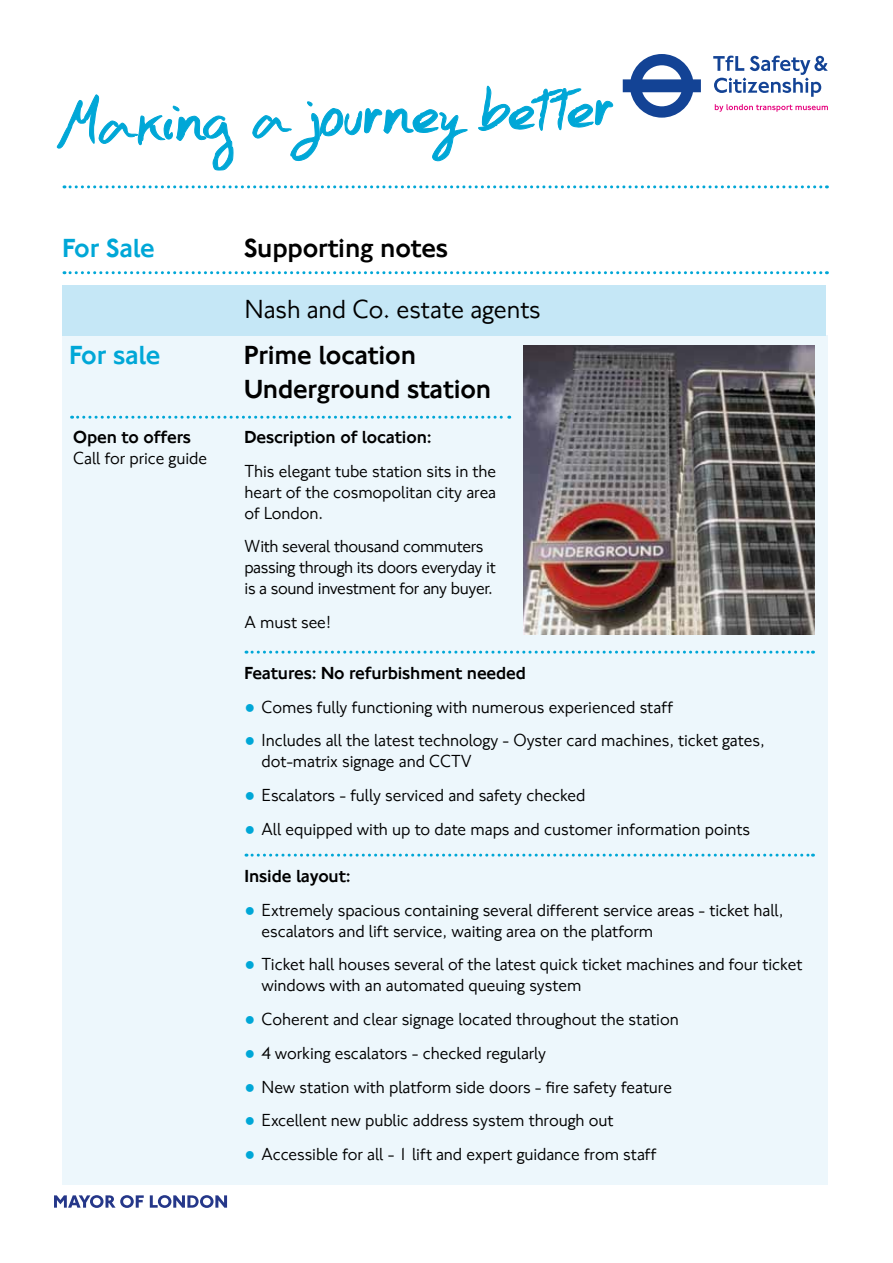
<style>
.page{position:relative;width:893px;height:1263px;background:#fff}
.page>*{position:absolute;margin:0;border:0;box-sizing:border-box;transform-origin:0 0}
.t1{font:75px "Hand Test";color:#00a7d7}
.t2{font:500 27px/33.8px "NJ Font";letter-spacing:-.005em;color:#000}
.t3{font:27px "NJ Font";letter-spacing:-.005em;color:#000}
.t4{font:500 27px "NJ Font";letter-spacing:-.005em;color:#00a7d7}
.t5{font:18px/21px "NJ Font";letter-spacing:-.005em;color:#000}
.t6{font:500 18px "NJ Font";letter-spacing:-.005em;color:#000}
.s1{color:#00a7d7}
</style>
<div class="page">
<div style="left:63px;top:335px;width:765px;height:849px;background:#edf7fc"></div>
<div style="left:63px;top:285px;width:763px;height:50px;background:#c5e7f6"></div>
<svg style="left:64px;top:271px;width:763px;height:3px"></svg>
<svg style="left:64px;top:185px;width:763px;height:3px"></svg>
<svg style="left:57px;top:94px;width:177px;height:77px"></svg>
<svg style="left:252px;top:101px;width:216px;height:60px"></svg>
<svg style="left:478px;top:85px;width:135px;height:46px"></svg>
<svg style="left:623px;top:54px;width:78px;height:64px"></svg>
<svg style="left:713px;top:56px;width:115px;height:41px"></svg>
<svg style="left:715px;top:104px;width:113px;height:8px"></svg>
<svg style="left:54px;top:1195px;width:90px;height:13px"></svg>
<svg style="left:150px;top:1195px;width:77px;height:13px"></svg>
<svg style="left:246px;top:651px;width:567px;height:3px"></svg>
<svg style="left:246px;top:854px;width:567px;height:3px"></svg>
<svg style="left:72px;top:416px;width:438px;height:3px"></svg>
<img style="left:523px;top:346px;width:291px;height:289px">
<h1 class="t1" style="left:54px;top:74px;width:559px;rotate:-2deg">Making a journey better</h1>
<h2 class="t4" style="left:63px;top:231px;width:94px">For Sale</h2>
<h2 class="t2" style="left:244px;top:231px;width:206px">Supporting notes</h2>
<h2 class="t3" style="left:244px;top:292px;width:298px">Nash and Co. estate agents</h2>
<h2 class="t4" style="left:69px;top:339px;width:92px">For sale</h2>
<h2 class="t2" style="left:244px;top:339px;width:249px">Prime location<br>Underground station</h2>
<p class="t6" style="left:73px;top:426px;width:119px">Open to offers</p>
<p class="t5" style="left:73px;top:448px;width:135px">Call for price guide</p>
<p class="t6" style="left:244px;top:426px;width:189px">Description of location:</p>
<p class="t5" style="left:244px;top:461px;width:253px;text-align:justify">This elegant tube station sits in the heart of the cosmopolitan city area of London.</p>
<p class="t5" style="left:244px;top:536px;width:253px">With several thousand commuters passing through its doors everyday it is a sound investment for any buyer.</p>
<p class="t5" style="left:244px;top:612px;width:89px">A must see!</p>
<p class="t6" style="left:244px;top:662px;width:283px">Features: No refurbishment needed</p>
<p class="t5" style="left:244px;top:696px;width:430px"><span class="s1">●</span> Comes fully functioning with numerous experienced staff</p>
<p class="t5" style="left:262px;top:730px;width:505px;text-indent:-17px"><span class="s1">●</span> Includes all the latest technology - Oyster card machines, ticket gates, dot-matrix signage and CCTV</p>
<p class="t5" style="left:244px;top:785px;width:343px"><span class="s1">●</span> Escalators - fully serviced and safety checked</p>
<p class="t5" style="left:244px;top:819px;width:507px"><span class="s1">●</span> All equipped with up to date maps and customer information points</p>
<p class="t6" style="left:244px;top:865px;width:108px">Inside layout:</p>
<p class="t5" style="left:262px;top:899px;width:523px;text-indent:-17px"><span class="s1">●</span> Extremely spacious containing several different service areas - ticket hall, escalators and lift service, waiting area on the platform</p>
<p class="t5" style="left:262px;top:954px;width:542px;text-indent:-17px"><span class="s1">●</span> Ticket hall houses several of the latest quick ticket machines and four ticket windows with an automated queuing system</p>
<p class="t5" style="left:244px;top:1009px;width:436px"><span class="s1">●</span> Coherent and clear signage located throughout the station</p>
<p class="t5" style="left:244px;top:1043px;width:303px"><span class="s1">●</span> 4 working escalators - checked regularly</p>
<p class="t5" style="left:244px;top:1076px;width:429px"><span class="s1">●</span> New station with platform side doors - fire safety feature</p>
<p class="t5" style="left:244px;top:1110px;width:370px"><span class="s1">●</span> Excellent new public address system through out</p>
<p class="t5" style="left:244px;top:1144px;width:414px"><span class="s1">●</span> Accessible for all - 1 lift and expert guidance from staff</p>
</div>
